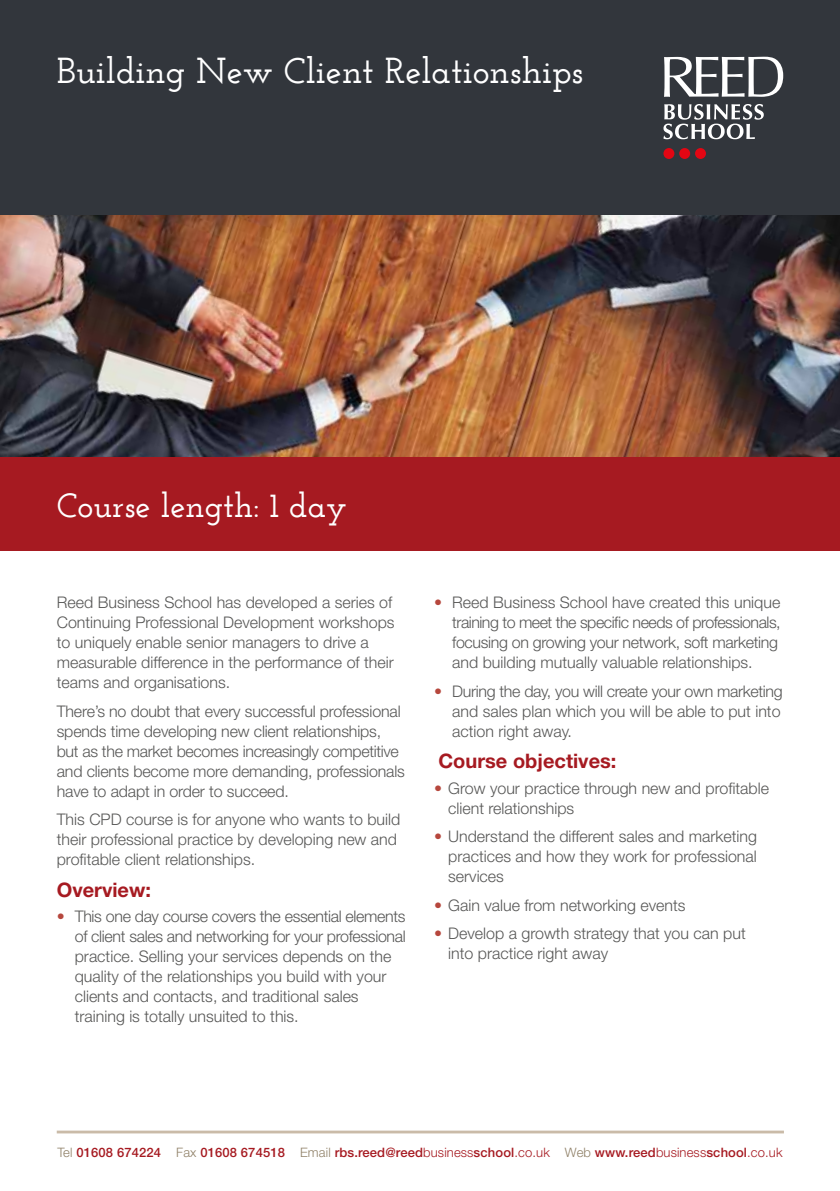
<style>
.page{position:relative;width:840px;height:1191px;background:#fff}
.page>*{position:absolute;margin:0;border:0;box-sizing:border-box;transform-origin:0 0}
.t1{font:600 36px "Josefin Slab";color:#fff}
.t2{font:600 34px "Josefin Slab";color:#fff}
.t3{font:700 20px "Helvetica Neue";color:#a61a21}
.t4{font:300 16px/20px "Helvetica Neue";color:#575756}
.t5{font:300 16px/20px "Helvetica Neue";letter-spacing:-.02em;color:#575756}
.t6{font:500 13px "Helvetica Neue";letter-spacing:.01em;color:#a61a21}
.s1{color:#b6473d}
.s2{font-weight:300;color:#908168}
.s3{font-weight:300}
</style>
<div class="page">
<hr style="left:57px;top:1130px;width:726px;height:3px;background:#cabba8">
<div style="left:0;top:456px;width:839px;height:95px;background:#a61a21"></div>
<div style="left:0;top:0;width:839px;height:216px;background:#32363c"></div>
<svg style="left:664px;top:57px;width:118px;height:40px"></svg>
<div style="left:663px;top:148px;width:11px;height:11px;background:#e30613;border-radius:50%"></div>
<svg style="left:678px;top:148px;width:11px;height:11px"></svg>
<div style="left:694px;top:148px;width:11px;height:11px;background:#e30613;border-radius:50%"></div>
<svg style="left:663px;top:104px;width:100px;height:35px"></svg>
<img style="left:0;top:216px;width:839px;height:240px">
<h1 class="t1" style="left:57px;top:49px;width:528px">Building New Client Relationships</h1>
<h2 class="t2" style="left:57px;top:485px;width:291px">Course length: 1 day</h2>
<p class="t4" style="left:57px;top:592px;width:339px">Reed Business School has developed a series of Continuing Professional Development workshops to uniquely enable senior managers to drive a measurable difference in the performance of their teams and organisations.</p>
<p class="t4" style="left:57px;top:700px;width:349px">There’s no doubt that every successful professional spends time developing new client relationships, but as the market becomes increasingly competitive and clients become more demanding, professionals have to adapt in order to succeed.</p>
<p class="t4" style="left:57px;top:809px;width:345px">This CPD course is for anyone who wants to build their professional practice by developing new and profitable client relationships.</p>
<p class="t3" style="left:57px;top:877px;width:96px">Overview:</p>
<p class="t4" style="left:75px;top:906px;width:332px;text-indent:-18px"><span class="s1">•</span> This one day course covers the essential elements of client sales and networking for your professional practice. Selling your services depends on the quality of the relationships you build with your clients and contacts, and traditional sales training is totally unsuited to this.</p>
<p class="t5" style="left:452px;top:592px;width:330px;text-indent:-18px"><span class="s1">•</span> Reed Business School have created this unique training to meet the specific needs of professionals, focusing on growing your network, soft marketing and building mutually valuable relationships.</p>
<p class="t4" style="left:452px;top:680px;width:332px;text-indent:-18px"><span class="s1">•</span> During the day, you will create your own marketing and sales plan which you will be able to put into action right away.</p>
<p class="t3" style="left:438px;top:748px;width:179px">Course objectives:</p>
<p class="t4" style="left:448px;top:777px;width:322px;text-indent:-14px"><span class="s1">•</span> Grow your practice through new and profitable client relationships</p>
<p class="t4" style="left:448px;top:826px;width:310px;text-align:justify;text-indent:-14px"><span class="s1">•</span> Understand the different sales and marketing practices and how they work for professional services</p>
<p class="t4" style="left:434px;top:894px;width:253px"><span class="s1">•</span> Gain value from networking events</p>
<p class="t4" style="left:448px;top:923px;width:299px;text-indent:-14px"><span class="s1">•</span> Develop a growth strategy that you can put into practice right away</p>
<p class="t6" style="left:57px;top:1144px;width:726px"><span class="s2">Tel</span> 01608 674224 <span class="s2">Fax</span> 01608 674518 <span class="s2">Email</span> rbs.reed@reed<span class="s3">business</span>school<span class="s3">.co.uk</span> <span class="s2">Web</span> www.reed<span class="s3">business</span>school<span class="s3">.co.uk</span></p>
</div>
